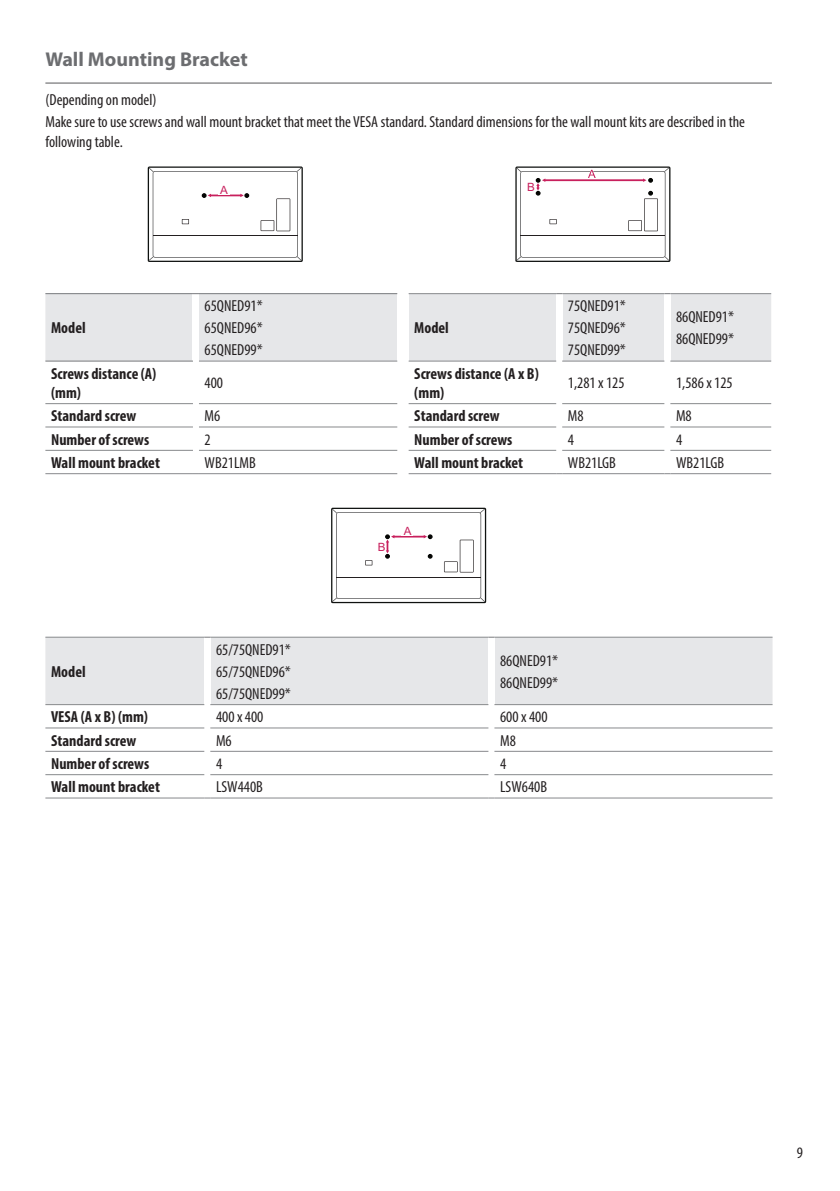
<style>
.page{position:relative;width:840px;height:1191px;background:#fff}
.page>*{position:absolute;margin:0;border:0;box-sizing:border-box;transform-origin:0 0}
.Title3{font:700 20px "Myriad Pro";color:#6c6d70}
.Body{font:condensed 16px/19.2px "Myriad Pro";color:#231f20}
.Body_Bold{font:700 condensed 16px/19.2px "Myriad Pro";color:#231f20}
.t1{font:11.4px "Arial";color:#c8205d}
</style>
<div class="page">
<hr style="left:45px;top:83px;width:726px;height:1px;background:#57585a">
<svg style="left:148px;top:166px;width:154px;height:96px"></svg>
<div style="left:218px;top:184px;width:12px;height:10px;background:#fff"></div>
<svg style="left:515px;top:166px;width:155px;height:96px"></svg>
<div style="left:45px;top:294px;width:725px;height:66px;background:#e6e7e9"></div>
<div style="left:193px;top:294px;width:6px;height:67px;background:#fff"></div>
<div style="left:397px;top:294px;width:11px;height:67px;background:#fff"></div>
<div style="left:556px;top:294px;width:6px;height:67px;background:#fff"></div>
<div style="left:664px;top:294px;width:6px;height:67px;background:#fff"></div>
<hr style="left:45px;top:360px;width:148px;height:1px;background:#787a7d">
<hr style="left:199px;top:360px;width:198px;height:1px;background:#87898c">
<hr style="left:45px;top:403px;width:148px;height:1px;background:#87898c">
<hr style="left:199px;top:403px;width:198px;height:1px;background:#87898c">
<hr style="left:408px;top:360px;width:148px;height:1px;background:#87898c">
<hr style="left:562px;top:360px;width:102px;height:1px;background:#87898c">
<hr style="left:670px;top:360px;width:100px;height:1px;background:#87898c">
<hr style="left:408px;top:403px;width:148px;height:1px;background:#87898c">
<hr style="left:562px;top:403px;width:102px;height:1px;background:#87898c">
<hr style="left:670px;top:403px;width:100px;height:1px;background:#87898c">
<hr style="left:45px;top:426px;width:148px;height:1px;background:#87898c">
<hr style="left:199px;top:426px;width:198px;height:1px;background:#87898c">
<hr style="left:408px;top:426px;width:148px;height:1px;background:#87898c">
<hr style="left:562px;top:426px;width:102px;height:1px;background:#87898c">
<hr style="left:670px;top:426px;width:100px;height:1px;background:#87898c">
<hr style="left:45px;top:450px;width:148px;height:1px;background:#87898c">
<hr style="left:199px;top:450px;width:198px;height:1px;background:#87898c">
<hr style="left:408px;top:450px;width:148px;height:1px;background:#87898c">
<hr style="left:562px;top:450px;width:102px;height:1px;background:#87898c">
<hr style="left:670px;top:450px;width:100px;height:1px;background:#87898c">
<hr style="left:45px;top:293px;width:148px;height:1px;background:#787a7d">
<hr style="left:199px;top:293px;width:198px;height:1px;background:#787a7d">
<hr style="left:408px;top:293px;width:148px;height:1px;background:#87898c">
<hr style="left:562px;top:293px;width:102px;height:1px;background:#87898c">
<hr style="left:670px;top:293px;width:100px;height:1px;background:#87898c">
<hr style="left:408px;top:473px;width:148px;height:1px;background:#87898c">
<hr style="left:562px;top:473px;width:102px;height:1px;background:#87898c">
<hr style="left:670px;top:473px;width:100px;height:1px;background:#87898c">
<hr style="left:45px;top:473px;width:148px;height:1px;background:#87898c">
<hr style="left:199px;top:473px;width:198px;height:1px;background:#87898c">
<svg style="left:331px;top:508px;width:155px;height:95px"></svg>
<div style="left:45px;top:637px;width:727px;height:67px;background:#e6e7e9"></div>
<div style="left:204px;top:637px;width:6px;height:67px;background:#fff"></div>
<div style="left:488px;top:637px;width:6px;height:67px;background:#fff"></div>
<hr style="left:45px;top:636px;width:159px;height:1px;background:#87898c">
<hr style="left:210px;top:636px;width:278px;height:1px;background:#87898c">
<hr style="left:494px;top:636px;width:278px;height:1px;background:#87898c">
<hr style="left:45px;top:704px;width:159px;height:1px;background:#87898c">
<hr style="left:210px;top:704px;width:278px;height:1px;background:#87898c">
<hr style="left:494px;top:704px;width:278px;height:1px;background:#87898c">
<hr style="left:45px;top:727px;width:159px;height:1px;background:#87898c">
<hr style="left:210px;top:727px;width:278px;height:1px;background:#87898c">
<hr style="left:494px;top:727px;width:278px;height:1px;background:#87898c">
<hr style="left:45px;top:751px;width:159px;height:1px;background:#87898c">
<hr style="left:210px;top:751px;width:278px;height:1px;background:#87898c">
<hr style="left:494px;top:751px;width:278px;height:1px;background:#87898c">
<hr style="left:45px;top:774px;width:159px;height:1px;background:#87898c">
<hr style="left:210px;top:774px;width:278px;height:1px;background:#87898c">
<hr style="left:494px;top:774px;width:278px;height:1px;background:#87898c">
<hr style="left:45px;top:797px;width:159px;height:1px;background:#87898c">
<hr style="left:210px;top:797px;width:278px;height:1px;background:#87898c">
<hr style="left:494px;top:797px;width:278px;height:1px;background:#87898c">
<p class="Title3" style="left:45px;top:46px;width:204px">Wall Mounting Bracket</p>
<p class="Body" style="left:45px;top:90px;width:112px">(Depending on model)</p>
<p class="Body" style="left:45px;top:112px;width:700px">Make sure to use screws and wall mount bracket that meet the VESA standard. Standard dimensions for the wall mount kits are described in the following table.</p>
<p class="t1" style="left:220px;top:182px;width:9px">A</p>
<p class="t1" style="left:526px;top:179px;width:9px">B</p>
<p class="Body_Bold" style="left:51px;top:318px;width:36px">Model</p>
<p class="Body" style="left:204px;top:296px;width:59px">65QNED91*</p>
<p class="Body" style="left:204px;top:318px;width:59px">65QNED96*</p>
<p class="Body" style="left:204px;top:340px;width:59px">65QNED99*</p>
<p class="Body_Bold" style="left:414px;top:318px;width:36px">Model</p>
<p class="Body" style="left:567px;top:296px;width:59px">75QNED91*</p>
<p class="Body" style="left:567px;top:318px;width:59px">75QNED96*</p>
<p class="Body" style="left:567px;top:340px;width:59px">75QNED99*</p>
<p class="Body" style="left:675px;top:307px;width:59px">86QNED91*</p>
<p class="Body" style="left:675px;top:329px;width:59px">86QNED99*</p>
<p class="Body_Bold" style="left:51px;top:363px;width:107px">Screws distance (A) (mm)</p>
<p class="Body" style="left:204px;top:373px;width:20px">400</p>
<p class="Body_Bold" style="left:414px;top:363px;width:126px">Screws distance (A x B) (mm)</p>
<p class="Body" style="left:567px;top:373px;width:58px">1,281 x 125</p>
<p class="Body" style="left:675px;top:373px;width:58px">1,586 x 125</p>
<p class="Body_Bold" style="left:51px;top:406px;width:87px">Standard screw</p>
<p class="Body" style="left:204px;top:406px;width:17px">M6</p>
<p class="Body_Bold" style="left:414px;top:406px;width:87px">Standard screw</p>
<p class="Body" style="left:567px;top:406px;width:17px">M8</p>
<p class="Body" style="left:675px;top:406px;width:17px">M8</p>
<p class="Body_Bold" style="left:51px;top:429px;width:100px">Number of screws</p>
<p class="Body" style="left:204px;top:429px;width:8px">2</p>
<p class="Body_Bold" style="left:414px;top:429px;width:100px">Number of screws</p>
<p class="Body" style="left:567px;top:429px;width:8px">4</p>
<p class="Body" style="left:675px;top:429px;width:8px">4</p>
<p class="Body_Bold" style="left:51px;top:453px;width:110px">Wall mount bracket</p>
<p class="Body" style="left:204px;top:453px;width:53px">WB21LMB</p>
<p class="Body_Bold" style="left:414px;top:453px;width:110px">Wall mount bracket</p>
<p class="Body" style="left:567px;top:453px;width:49px">WB21LGB</p>
<p class="Body" style="left:675px;top:453px;width:49px">WB21LGB</p>
<p class="Body_Bold" style="left:51px;top:661px;width:36px">Model</p>
<p class="Body" style="left:216px;top:640px;width:76px">65/75QNED91*</p>
<p class="Body" style="left:216px;top:662px;width:76px">65/75QNED96*</p>
<p class="Body" style="left:216px;top:684px;width:76px">65/75QNED99*</p>
<p class="t1" style="left:377px;top:539px;width:9px">B</p>
<p class="t1" style="left:403px;top:523px;width:9px">A</p>
<p class="Body" style="left:500px;top:651px;width:59px">86QNED91*</p>
<p class="Body" style="left:500px;top:673px;width:59px">86QNED99*</p>
<p class="Body_Bold" style="left:51px;top:707px;width:98px">VESA (A x B) (mm)</p>
<p class="Body" style="left:216px;top:707px;width:49px">400 x 400</p>
<p class="Body" style="left:500px;top:707px;width:49px">600 x 400</p>
<p class="Body_Bold" style="left:51px;top:730px;width:87px">Standard screw</p>
<p class="Body" style="left:216px;top:730px;width:17px">M6</p>
<p class="Body" style="left:500px;top:730px;width:17px">M8</p>
<p class="Body_Bold" style="left:51px;top:753px;width:100px">Number of screws</p>
<p class="Body" style="left:216px;top:754px;width:8px">4</p>
<p class="Body" style="left:500px;top:754px;width:8px">4</p>
<p class="Body_Bold" style="left:51px;top:777px;width:110px">Wall mount bracket</p>
<p class="Body" style="left:216px;top:777px;width:48px">LSW440B</p>
<p class="Body" style="left:500px;top:777px;width:48px">LSW640B</p>
<p class="Body" style="left:796px;top:1142px;width:8px">9</p>
</div>
